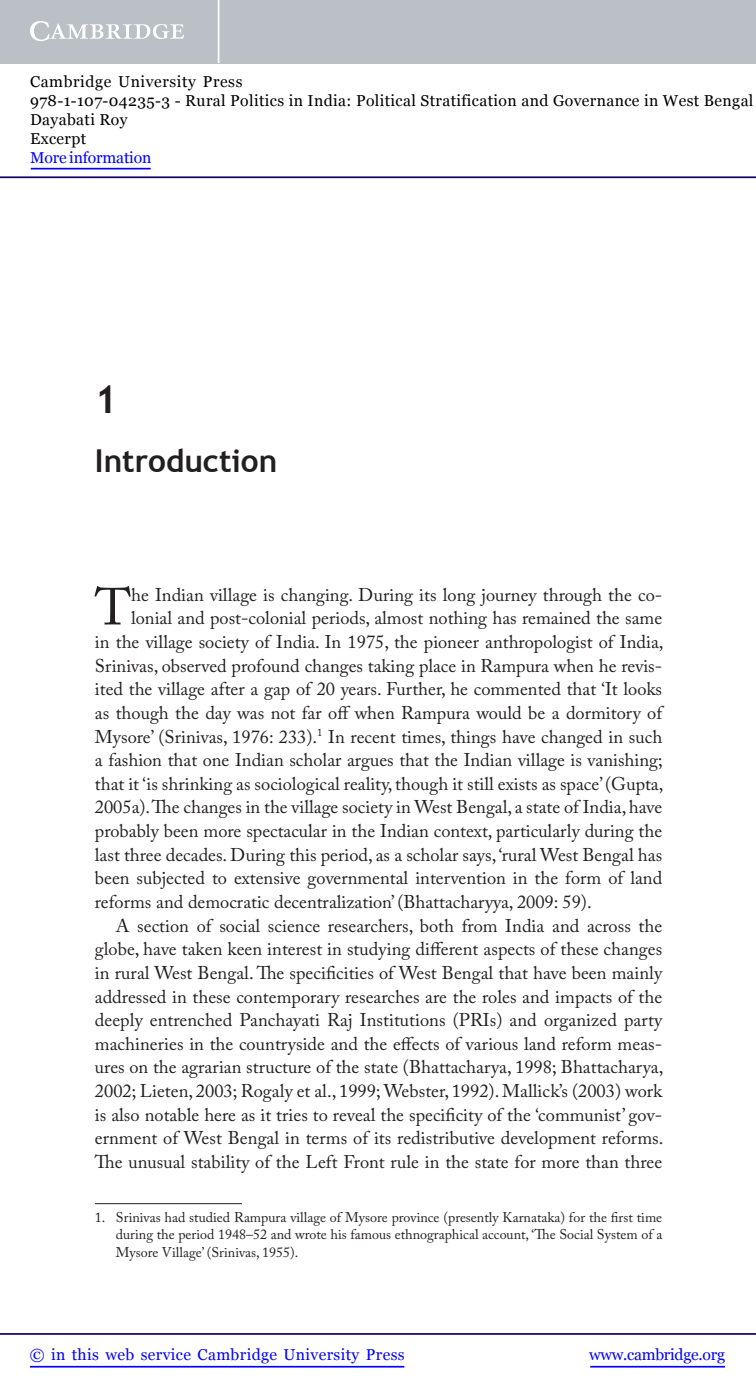
<style>
.page{position:relative;width:756px;height:1392px;background:#fff}
.page>*{position:absolute;margin:0;border:0;box-sizing:border-box;transform-origin:0 0}
.Drop-cap{font:51.62px "Adobe Caslon Pro";color:#231f20}
.chap-no{font:700 38.5px "Trebuchet MS";color:#231f20}
.chap-title{font:700 31.5px "Trebuchet MS";color:#231f20}
.Drop-cap-2{font:18.38px "Adobe Caslon Pro";color:#231f20}
.Body-text{font:18.38px/23.6px "Adobe Caslon Pro";color:#231f20;text-align:justify}
.t1{font:15.75px/18.9px "Georgia";letter-spacing:.025em;color:#000}
.t2{font:15.75px "Georgia";letter-spacing:.025em;color:#00f}
.t3{font:15.75px "Georgia";letter-spacing:-.015em;color:#00f}
.t4{font:15.75px "Georgia";letter-spacing:-.01em;color:#00f}
.foot-notes{font:14px/17.5px "Adobe Caslon Pro";color:#231f20;text-align:justify}
</style>
<div class="page">
<hr style="left:95px;top:1203px;width:147px;height:1px;background:#231f20">
<hr style="left:590px;top:1366px;width:135px;height:1px;background:#00f">
<hr style="left:0;top:1333px;width:756px;height:2px;background:#150666">
<hr style="left:30px;top:1366px;width:374px;height:1px;background:#00f">
<div style="left:0;top:0;width:756px;height:63px;background:#bac0c6"></div>
<svg style="left:30px;top:21px;width:154px;height:20px"></svg>
<hr style="left:218px;top:0;width:1px;height:63px;background:#fff">
<hr style="left:0;top:176px;width:756px;height:2px;background:#150666">
<hr style="left:31px;top:168px;width:120px;height:1px;background:#00f">
<p class="t1" style="left:30px;top:72px;width:725px">Cambridge University Press<br>978-1-107-04235-3 - Rural Politics in India: Political Stratification and Governance in West Bengal Dayabati Roy<br>Excerpt</p>
<p class="t4" style="left:30px;top:148px;width:123px">More information</p>
<p class="chap-no" style="left:95px;top:375px;width:24px">1</p>
<p class="chap-title" style="left:95px;top:441px;width:184px">Introduction</p>
<p class="Drop-cap" style="left:95px;top:576px;width:38px">T</p>
<p class="Drop-cap-2" style="left:131px;top:584px;width:532px">he Indian village is changing. During its long journey through the co-</p>
<p class="Drop-cap-2" style="left:131px;top:607px;width:532px">lonial and post-colonial periods, almost nothing has remained the same</p>
<p class="Drop-cap-2" style="left:95px;top:631px;width:570px">in the village society of India. In 1975, the pioneer anthropologist of India,</p>
<p class="Drop-cap-2" style="left:95px;top:654px;width:569px">Srinivas, observed profound changes taking place in Rampura when he revis-</p>
<p class="Drop-cap-2" style="left:95px;top:678px;width:568px">ited the village after a gap of 20 years. Further, he commented that ‘It looks</p>
<p class="Drop-cap-2" style="left:95px;top:702px;width:568px">as though the day was not far off when Rampura would be a dormitory of</p>
<p class="Drop-cap-2" style="left:95px;top:725px;width:569px">Mysore’ (Srinivas, 1976: 233).<sup>1</sup> In recent times, things have changed in such</p>
<p class="Drop-cap-2" style="left:95px;top:749px;width:569px">a fashion that one Indian scholar argues that the Indian village is vanishing;</p>
<p class="Drop-cap-2" style="left:95px;top:773px;width:570px">that it ‘is shrinking as sociological reality, though it still exists as space’ (Gupta,</p>
<p class="Drop-cap-2" style="left:95px;top:796px;width:569px">2005a). The changes in the village society in West Bengal, a state of India, have</p>
<p class="Drop-cap-2" style="left:95px;top:820px;width:568px">probably been more spectacular in the Indian context, particularly during the</p>
<p class="Drop-cap-2" style="left:95px;top:843px;width:568px">last three decades. During this period, as a scholar says, ‘rural West Bengal has</p>
<p class="Drop-cap-2" style="left:95px;top:867px;width:569px">been subjected to extensive governmental intervention in the form of land</p>
<p class="Drop-cap-2" style="left:95px;top:891px;width:498px">reforms and democratic decentralization’ (Bhattacharyya, 2009: 59).</p>
<p class="Body-text" style="left:95px;top:913px;width:570px;text-indent:21px">A section of social science researchers, both from India and across the globe, have taken keen interest in studying different aspects of these changes in rural West Bengal. The specificities of West Bengal that have been mainly addressed in these contemporary researches are the roles and impacts of the deeply entrenched Panchayati Raj Institutions (PRIs) and organized party machineries in the countryside and the effects of various land reform meas&shy;ures on the agrarian structure of the state (Bhattacharya, 1998; Bhattacharya, 2002; Lieten, 2003; Rogaly et al., 1999; Webster, 1992). Mallick’s (2003) work is also notable here as it tries to reveal the specificity of the ‘communist’ gov&shy;ernment of West Bengal in terms of its redistributive development reforms.<br>The unusual stability of the Left Front rule in the state for more than three</p>
<p class="foot-notes" style="left:116px;top:1208px;width:548px;text-indent:-21px">1. Srinivas had studied Rampura village of Mysore province (presently Karnataka) for the first time during the period 1948–52 and wrote his famous ethnographical account, ‘The Social System of a Mysore Village’ (Srinivas, 1955).</p>
<p class="t2" style="left:30px;top:1345px;width:376px">© in this web service Cambridge University Press</p>
<p class="t3" style="left:589px;top:1345px;width:137px">www.cambridge.org</p>
</div>
